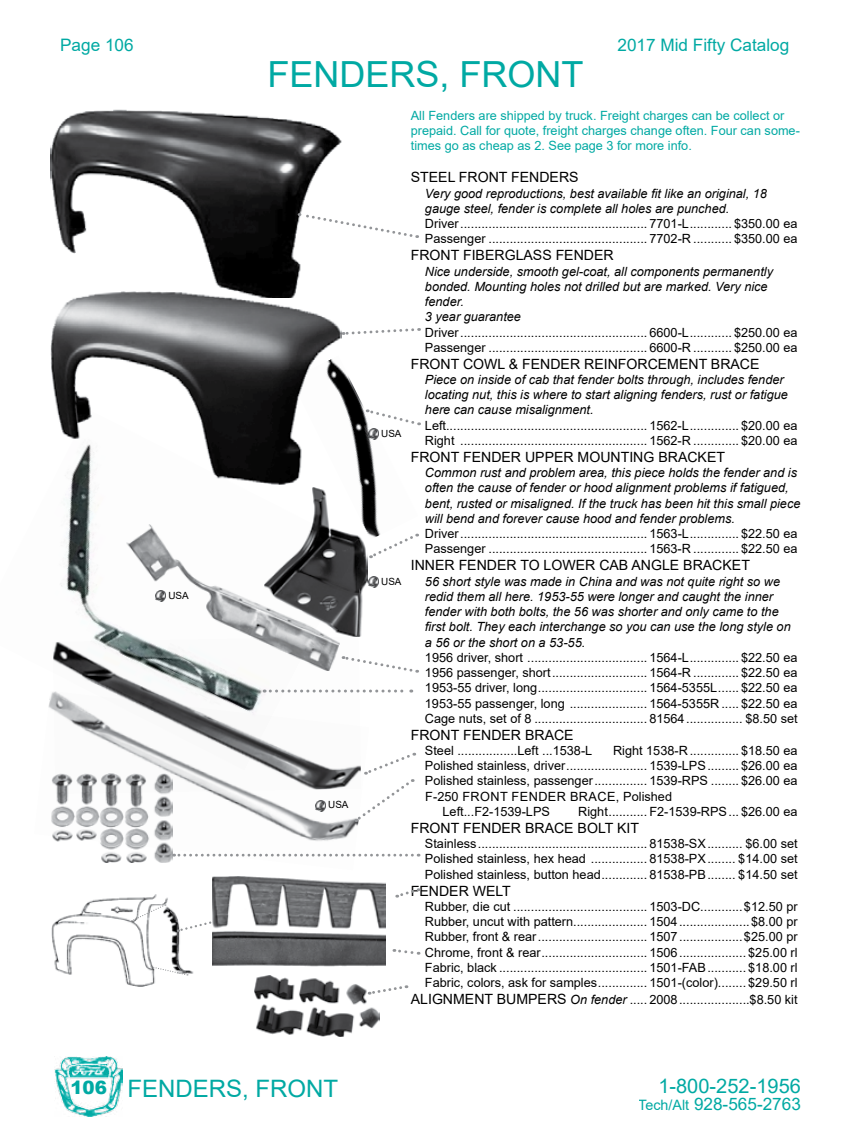
<style>
.page{position:relative;width:864px;height:1134px;background:#fff}
.page>*{position:absolute;margin:0;border:0;box-sizing:border-box;transform-origin:0 0}
.t1{font:36px "Arial";color:#00a9a3}
.t2{font:24px "Arial";color:#00a9a3}
.t3{font:20.1px "Arial";color:#00a9a3}
.t4{font:900 18.3px "Arial";color:#00a9a3}
.t5{font:17.25px "Arial";color:#00a9a3}
.t6{font:14.1px "Arial";color:#000}
.t7{font:12.75px/15.3px "Arial";color:#000}
.t8{font:italic 12.75px/15.3px "Arial";color:#000}
.t9{font:12.75px/15.3px "Arial";color:#00a9a3}
.t10{font:12.75px "Arial";letter-spacing:.035em;color:#000}
.t11{font:9.9px "Arial";color:#000}
.s1{font-size:14.1px}
.s2{font-style:italic}
.s3{font-size:14.25px}
</style>
<div class="page">
<img style="left:51px;top:109px;width:291px;height:182px">
<img style="left:51px;top:291px;width:291px;height:119px">
<img style="left:291px;top:356px;width:127px;height:178px">
<svg style="left:299px;top:212px;width:119px;height:27px"></svg>
<svg style="left:343px;top:328px;width:77px;height:7px"></svg>
<svg style="left:369px;top:534px;width:49px;height:25px"></svg>
<svg style="left:363px;top:660px;width:55px;height:13px"></svg>
<svg style="left:370px;top:854px;width:42px;height:3px"></svg>
<img style="left:51px;top:894px;width:143px;height:93px">
<img style="left:255px;top:975px;width:125px;height:62px">
<svg style="left:131px;top:905px;width:35px;height:17px"></svg>
<svg style="left:151px;top:966px;width:37px;height:10px"></svg>
<svg style="left:178px;top:920px;width:34px;height:13px"></svg>
<img style="left:358px;top:487px;width:10px;height:150px">
<img style="left:51px;top:777px;width:316px;height:86px">
<img style="left:53px;top:659px;width:307px;height:135px">
<svg style="left:354px;top:753px;width:61px;height:70px"></svg>
<img style="left:212px;top:877px;width:174px;height:89px">
<svg style="left:396px;top:888px;width:23px;height:10px"></svg>
<svg style="left:394px;top:949px;width:25px;height:6px"></svg>
<svg style="left:369px;top:984px;width:38px;height:12px"></svg>
<svg style="left:316px;top:800px;width:10px;height:11px"></svg>
<svg style="left:367px;top:408px;width:53px;height:32px"></svg>
<svg style="left:368px;top:576px;width:11px;height:12px"></svg>
<img style="left:48px;top:410px;width:310px;height:360px">
<svg style="left:264px;top:690px;width:148px;height:3px"></svg>
<img style="left:55px;top:1056px;width:68px;height:61px">
<h3 class="t5" style="left:60px;top:33px;width:75px">Page 106</h3>
<p class="t11" style="left:169px;top:589px;width:22px">USA</p>
<h1 class="t1" style="left:268px;top:49px;width:318px">FENDERS, FRONT</h1>
<h3 class="t5" style="left:618px;top:33px;width:173px">2017 Mid Fifty Catalog</h3>
<p class="t11" style="left:328px;top:798px;width:22px">USA</p>
<p class="t11" style="left:381px;top:426px;width:22px">USA</p>
<p class="t11" style="left:381px;top:574px;width:22px">USA</p>
<p class="t9" style="left:411px;top:107px;width:391px">All Fenders are shipped by truck. Freight charges can be collect or prepaid. Call for quote, freight charges change often. Four can some&shy;times go as cheap as 2. See page 3 for more info.</p>
<p class="t6" style="left:411px;top:168px;width:169px">STEEL FRONT FENDERS</p>
<p class="t8" style="left:425px;top:186px;width:344px">Very good reproductions, best available fit like an original, 18 gauge steel, fender is complete all holes are punched.</p>
<p class="t7" style="left:425px;top:216px;width:374px">Driver..................................................... 7701-L............ $350.00 ea<br>Passenger ............................................. 7702-R ........... $350.00 ea</p>
<p class="t6" style="left:411px;top:246px;width:204px">FRONT FIBERGLASS FENDER</p>
<p class="t8" style="left:425px;top:264px;width:350px">Nice underside, smooth gel-coat, all components permanently bonded. Mounting holes not drilled but are marked. Very nice fender.<br>3 year guarantee</p>
<p class="t7" style="left:425px;top:324px;width:374px">Driver..................................................... 6600-L............ $250.00 ea<br>Passenger ............................................. 6600-R ........... $250.00 ea</p>
<p class="t6" style="left:411px;top:354px;width:350px">FRONT COWL &amp; FENDER REINFORCEMENT BRACE</p>
<p class="t8" style="left:425px;top:372px;width:364px">Piece on inside of cab that fender bolts through, includes fender locating nut, this is where to start aligning fenders, rust or fatigue here can cause misalignment.</p>
<p class="t7" style="left:425px;top:418px;width:374px">Left......................................................... 1562-L.............. $20.00 ea<br>Right ..................................................... 1562-R ............. $20.00 ea</p>
<p class="t6" style="left:411px;top:447px;width:316px">FRONT FENDER UPPER MOUNTING BRACKET</p>
<p class="t8" style="left:425px;top:465px;width:377px">Common rust and problem area, this piece holds the fender and is often the cause of fender or hood alignment problems if fatigued, bent, rusted or misaligned. If the truck has been hit this small piece will bend and forever cause hood and fender problems.</p>
<p class="t7" style="left:425px;top:526px;width:374px">Driver..................................................... 1563-L.............. $22.50 ea<br>Passenger ............................................. 1563-R ............. $22.50 ea</p>
<p class="t6" style="left:411px;top:556px;width:341px">INNER FENDER TO LOWER CAB ANGLE BRACKET</p>
<p class="t8" style="left:425px;top:574px;width:367px">56 short style was made in China and was not quite right so we redid them all here. 1953-55 were longer and caught the inner fender with both bolts, the 56 was shorter and only came to the first bolt. They each interchange so you can use the long style on a 56 or the short on a 53-55.</p>
<p class="t7" style="left:425px;top:650px;width:374px;text-align:justify">1956 driver, short .................................. 1564-L.............. $22.50 ea 1956 passenger, short........................... 1564-R ............. $22.50 ea 1953-55 driver, long............................... 1564-5355L...... $22.50 ea 1953-55 passenger, long ...................... 1564-5355R ..... $22.50 ea Cage nuts, set of 8 ................................ 81564................ $8.50 set</p>
<p class="t6" style="left:411px;top:725px;width:164px">FRONT FENDER BRACE</p>
<p class="t7" style="left:425px;top:743px;width:169px">Steel .................Left ...1538-L</p>
<p class="t7" style="left:613px;top:743px;width:186px">Right 1538-R.............. $18.50 ea</p>
<p class="t7" style="left:425px;top:758px;width:374px">Polished stainless, driver....................... 1539-LPS......... $26.00 ea</p>
<p class="t7" style="left:425px;top:773px;width:374px">Polished stainless, passenger............... 1539-RPS ........ $26.00 ea</p>
<p class="t10" style="left:425px;top:787px;width:248px">F-250 FRONT FENDER BRACE, Polished</p>
<p class="t7" style="left:443px;top:804px;width:109px">Left...F2-1539-LPS</p>
<p class="t7" style="left:578px;top:804px;width:221px">Right........... F2-1539-RPS... $26.00 ea</p>
<p class="t6" style="left:411px;top:818px;width:230px">FRONT FENDER BRACE BOLT KIT</p>
<p class="t7" style="left:425px;top:836px;width:374px;text-align:justify">Stainless................................................ 81538-SX.......... $6.00 set Polished stainless, hex head ................ 81538-PX........ $14.00 set Polished stainless, button head............. 81538-PB........ $14.50 set</p>
<p class="t6" style="left:411px;top:881px;width:102px">FENDER WELT</p>
<p class="t7" style="left:425px;top:899px;width:374px;text-align:justify">Rubber, die cut ...................................... 1503-DC............$12.50 pr Rubber, uncut with pattern..................... 1504....................$8.00 pr Rubber, front &amp; rear............................... 1507..................$25.00 pr Chrome, front &amp; rear.............................. 1506................... $25.00 rl Fabric, black .......................................... 1501-FAB........... $18.00 rl Fabric, colors, ask for samples.............. 1501-(color)........ $29.50 rl</p>
<p class="t7" style="left:411px;top:992px;width:388px"><span class="s1">ALIGNMENT BUMPERS</span> <span class="s2">On fender</span> ..... 2008....................$8.50 kit</p>
<h3 class="t4" style="left:70px;top:1074px;width:38px">106</h3>
<h2 class="t2" style="left:128px;top:1072px;width:212px">FENDERS, FRONT</h2>
<h3 class="t3" style="left:658px;top:1072px;width:144px">1-800-252-1956</h3>
<h3 class="t5" style="left:638px;top:1092px;width:164px"><span class="s3">Tech/Alt</span> 928-565-2763</h3>
</div>
